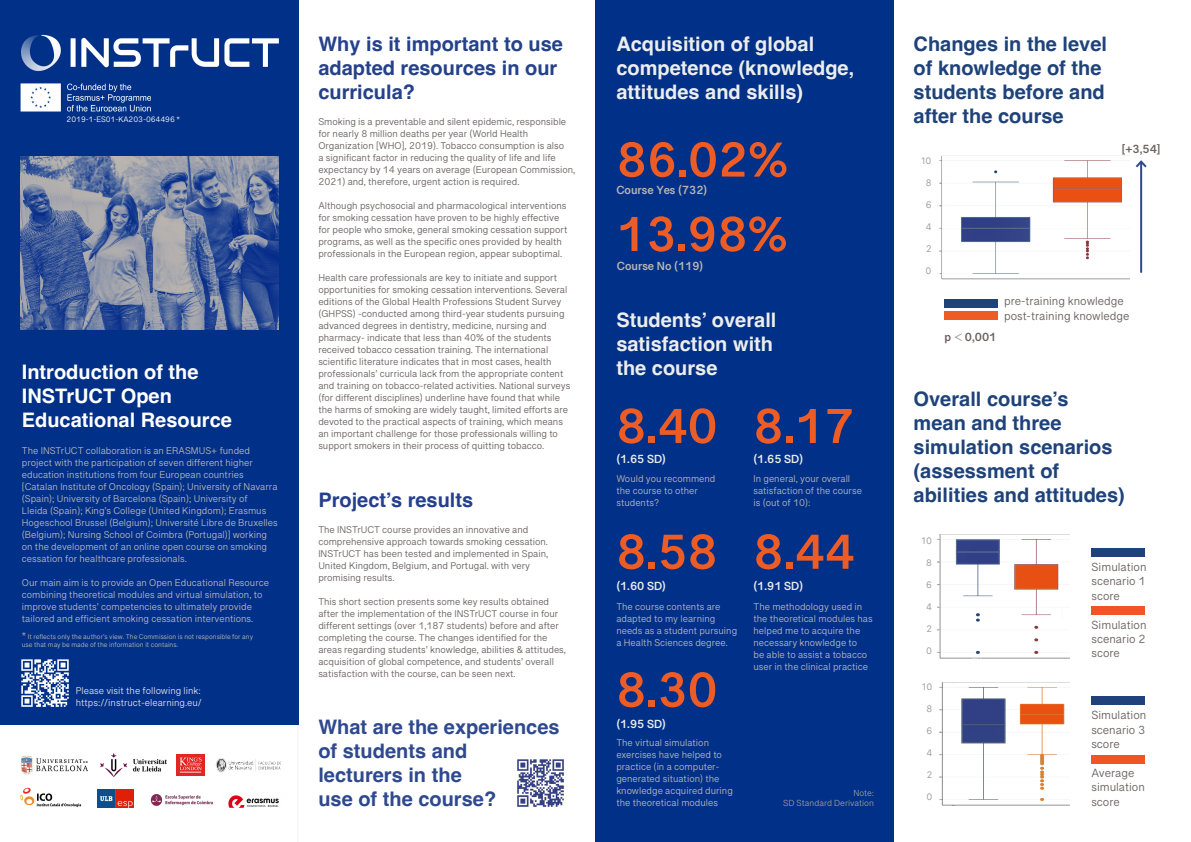
<style>
.page{position:relative;width:1191px;height:842px;background:#fff}
.page>*{position:absolute;margin:0;border:0;box-sizing:border-box;transform-origin:0 0}
.t1{font:700 50px "Grantha Sangam MN";color:#ee5c25}
.t2{font:700 20px/24px "Helvetica";color:#1e4279}
.t3{font:700 20px/24px "Helvetica";color:#ecedec}
.t4{font:700 20px/24px "Helvetica";color:#2f498e}
.t5{font:700 20px/24px "Helvetica";color:#24418a}
.t6{font:700 20px/24px "Helvetica";color:#fff}
.t7{font:700 20px "Helvetica";color:#253f8e}
.t8{font:12px/14.4px "Grantha Sangam MN";color:#6b6360;text-align:justify}
.t9{font:700 12px "Grantha Sangam MN";color:#ecedec}
.t10{font:700 12px "Grantha Sangam MN";color:#bab5b4}
.t11{font:700 12px "Grantha Sangam MN";color:#6b6360}
.t12{font:10px/12px "Grantha Sangam MN";color:#6b6360}
.t13{font:10px/12px "Grantha Sangam MN";color:#bab5b4}
.t14{font:10px "Grantha Sangam MN";color:#dcdddf}
.t15{font:9px "Grantha Sangam MN";color:#999b9b}
.t16{font:9px "Galvji";color:#9a9a9a}
.t17{font:8px "Grantha Sangam MN";color:#fff}
.t18{font:7px/8.4px "Grantha Sangam MN";color:#bab5b4}
.s1{font-size:10px}
</style>
<div class="page">
<div style="left:595px;top:0;width:298px;height:842px;background:#003087"></div>
<hr style="left:297px;top:0;width:1px;height:842px;background:#231f20">
<hr style="left:595px;top:0;width:1px;height:842px;background:#231f20">
<hr style="left:893px;top:0;width:1px;height:842px;background:#231f20">
<img style="left:937px;top:155px;width:193px;height:125px">
<img style="left:936px;top:534px;width:133px;height:124px">
<div style="left:944px;top:299px;width:53px;height:8px;background:#1e4279"></div>
<div style="left:944px;top:311px;width:53px;height:9px;background:#ee5c25"></div>
<img style="left:517px;top:759px;width:47px;height:48px">
<img style="left:939px;top:682px;width:130px;height:124px">
<div style="left:1091px;top:548px;width:53px;height:8px;background:#1e4279"></div>
<div style="left:1091px;top:606px;width:53px;height:9px;background:#f15524"></div>
<div style="left:1091px;top:696px;width:53px;height:8px;background:#1e4279"></div>
<div style="left:1091px;top:755px;width:53px;height:8px;background:#f15524"></div>
<svg style="left:954px;top:333px;width:8px;height:8px"></svg>
<div style="left:0;top:0;width:298px;height:724px;background:#003087"></div>
<img style="left:20px;top:787px;width:62px;height:20px">
<img style="left:228px;top:795px;width:51px;height:13px">
<img style="left:177px;top:754px;width:28px;height:21px">
<img style="left:21px;top:755px;width:67px;height:20px">
<img style="left:97px;top:789px;width:37px;height:18px">
<img style="left:216px;top:758px;width:65px;height:14px">
<img style="left:150px;top:794px;width:63px;height:12px">
<img style="left:100px;top:753px;width:66px;height:23px">
<img style="left:21px;top:34px;width:258px;height:37px">
<img style="left:21px;top:84px;width:129px;height:28px">
<img style="left:21px;top:659px;width:48px;height:48px">
<img style="left:20px;top:156px;width:258px;height:174px">
<hr style="left:1140px;top:162px;width:2px;height:111px;background:#2f498e">
<svg style="left:1135px;top:160px;width:12px;height:10px"></svg>
<p class="t17" style="left:67px;top:114px;width:115px">2019-1-ES01-KA203-064496 *</p>
<p class="t6" style="left:22px;top:363px;width:212px">Introduction of the<br>INSTrUCT Open<br>Educational Resource</p>
<p class="t13" style="left:22px;top:444px;width:257px">The INSTrUCT collaboration is an ERASMUS+ funded project with the participation of seven different higher education institutions from four European countries [Catalan Institute of Oncology (Spain); University of Navarra (Spain); University of Barcelona (Spain); University of<br>Lleida (Spain); King’s College (United Kingdom); Erasmus Hogeschool Brussel (Belgium); Université Libre de Bruxelles (Belgium); Nursing School of Coimbra (Portugal)] working on the development of an online open course on smoking cessation for healthcare professionals.</p>
<p class="t13" style="left:22px;top:576px;width:249px">Our main aim is to provide an Open Educational Resource combining theoretical modules and virtual simulation, to improve students’ competencies to ultimately provide tailored and efficient smoking cessation interventions.</p>
<p class="t18" style="left:22px;top:632px;width:233px"><span class="s1">*</span> It reflects only the author’s view. The Commission is not responsible for any use that may be made of the information it contains.</p>
<p class="t14" style="left:76px;top:685px;width:127px">Please visit the following link:</p>
<p class="t14" style="left:76px;top:697px;width:128px">https://instruct-elearning.eu/</p>
<p class="t5" style="left:318px;top:34px;width:246px">Why is it important to use adapted resources in our curricula?</p>
<p class="t12" style="left:318px;top:116px;width:258px">Smoking is a preventable and silent epidemic, responsible for nearly 8 million deaths per year (World Health Organization [WHO], 2019). Tobacco consumption is also<br>a significant factor in reducing the quality of life and life expectancy by 14 years on average (European Commission, 2021) and, therefore, urgent action is required.</p>
<p class="t12" style="left:318px;top:200px;width:251px">Although psychosocial and pharmacological interventions for smoking cessation have proven to be highly effective for people who smoke, general smoking cessation support programs, as well as the specific ones provided by health professionals in the European region, appear suboptimal.</p>
<p class="t12" style="left:318px;top:272px;width:253px">Health care professionals are key to initiate and support opportunities for smoking cessation interventions. Several editions of the Global Health Professions Student Survey (GHPSS) -conducted among third-year students pursuing advanced degrees in dentistry, medicine, nursing and pharmacy- indicate that less than 40% of the students received tobacco cessation training. The international scientific literature indicates that in most cases, health professionals’ curricula lack from the appropriate content and training on tobacco-related activities. National surveys (for different disciplines) underline have found that while the harms of smoking are widely taught, limited efforts are devoted to the practical aspects of training, which means an important challenge for those professionals willing to support smokers in their process of quitting tobacco.</p>
<p class="t7" style="left:318px;top:487px;width:156px">Project’s results</p>
<p class="t12" style="left:318px;top:523px;width:231px">The INSTrUCT course provides an innovative and comprehensive approach towards smoking cessation.<br>INSTrUCT has been tested and implemented in Spain, United Kingdom, Belgium, and Portugal. with very</p>
<p class="t12" style="left:318px;top:571px;width:78px">promising results.</p>
<p class="t12" style="left:318px;top:595px;width:249px">This short section presents some key results obtained after the implementation of the INSTrUCT course in four different settings (over 1,187 students) before and after completing the course. The changes identified for the areas regarding students’ knowledge, abilities &amp; attitudes, acquisition of global competence, and students’ overall satisfaction with the course, can be seen next.</p>
<p class="t4" style="left:318px;top:717px;width:243px">What are the experiences of students and</p>
<p class="t4" style="left:318px;top:765px;width:145px">lecturers in the</p>
<p class="t4" style="left:318px;top:789px;width:179px">use of the course?</p>
<p class="t3" style="left:616px;top:34px;width:239px">Acquisition of global competence (knowledge, attitudes and skills)</p>
<p class="t2" style="left:913px;top:34px;width:195px">Changes in the level of knowledge of the students before and after the course</p>
<p class="t1" style="left:617px;top:130px;width:173px">86.02%</p>
<p class="t1" style="left:616px;top:205px;width:173px">13.98%</p>
<p class="t10" style="left:617px;top:259px;width:88px">Course No (119)</p>
<p class="t10" style="left:616px;top:183px;width:92px">Course Yes (732)</p>
<p class="t16" style="left:921px;top:155px;width:12px">10</p>
<p class="t16" style="left:925px;top:177px;width:7px">8</p>
<p class="t16" style="left:925px;top:199px;width:7px">6</p>
<p class="t16" style="left:925px;top:221px;width:7px">4</p>
<p class="t16" style="left:926px;top:243px;width:7px">2</p>
<p class="t16" style="left:925px;top:265px;width:7px">0</p>
<p class="t11" style="left:1121px;top:142px;width:40px">[+3,54]</p>
<p class="t3" style="left:616px;top:310px;width:162px">Students’ overall satisfaction with the course</p>
<p class="t1" style="left:616px;top:396px;width:103px">8.40</p>
<p class="t9" style="left:616px;top:452px;width:51px">(1.65 SD)</p>
<p class="t13" style="left:616px;top:473px;width:101px">Would you recommend the course to other students?</p>
<p class="t1" style="left:616px;top:522px;width:103px">8.58</p>
<p class="t9" style="left:616px;top:578px;width:51px">(1.60 SD)</p>
<p class="t13" style="left:616px;top:600px;width:122px">The course contents are adapted to my learning needs as a student pursuing a Health Sciences degree.</p>
<p class="t1" style="left:616px;top:660px;width:103px">8.30</p>
<p class="t9" style="left:616px;top:716px;width:51px">(1.95 SD)</p>
<p class="t13" style="left:616px;top:736px;width:118px">The virtual simulation exercises have helped to practice (in a computer&shy;generated situation) the knowledge acquired during the theoretical modules</p>
<p class="t1" style="left:753px;top:397px;width:103px">8.17</p>
<p class="t9" style="left:753px;top:452px;width:51px">(1.65 SD)</p>
<p class="t13" style="left:753px;top:473px;width:110px">In general, your overall satisfaction of the course is (out of 10):</p>
<p class="t1" style="left:753px;top:522px;width:103px">8.44</p>
<p class="t9" style="left:753px;top:578px;width:51px">(1.91 SD)</p>
<p class="t13" style="left:753px;top:600px;width:121px">The methodology used in the theoretical modules has helped me to acquire the necessary knowledge to<br>be able to assist a tobacco user in the clinical practice</p>
<p class="t15" style="left:853px;top:787px;width:22px">Note:</p>
<p class="t15" style="left:783px;top:798px;width:92px">SD Standard Derivation</p>
<p class="t11" style="left:944px;top:330px;width:53px">p 0,001</p>
<p class="t8" style="left:1004px;top:294px;width:121px">pre-training knowledge</p>
<p class="t8" style="left:1004px;top:308px;width:127px">post-training knowledge</p>
<p class="t2" style="left:913px;top:389px;width:213px">Overall course’s mean and three simulation scenarios (assessment of abilities and attitudes)</p>
<p class="t16" style="left:921px;top:535px;width:12px">10</p>
<p class="t16" style="left:926px;top:557px;width:7px">8</p>
<p class="t16" style="left:926px;top:579px;width:7px">6</p>
<p class="t16" style="left:926px;top:601px;width:7px">4</p>
<p class="t16" style="left:926px;top:623px;width:7px">2</p>
<p class="t16" style="left:926px;top:645px;width:7px">0</p>
<p class="t16" style="left:922px;top:681px;width:12px">10</p>
<p class="t16" style="left:926px;top:703px;width:7px">8</p>
<p class="t16" style="left:926px;top:725px;width:7px">6</p>
<p class="t16" style="left:926px;top:747px;width:7px">4</p>
<p class="t16" style="left:927px;top:769px;width:7px">2</p>
<p class="t16" style="left:926px;top:791px;width:7px">0</p>
<p class="t8" style="left:1091px;top:560px;width:56px">Simulation scenario 1 score</p>
<p class="t8" style="left:1091px;top:617px;width:56px">Simulation scenario 2 score</p>
<p class="t8" style="left:1091px;top:708px;width:56px">Simulation scenario 3 score</p>
<p class="t8" style="left:1091px;top:766px;width:44px">Average</p>
<p class="t8" style="left:1091px;top:780px;width:55px">simulation score</p>
</div>
